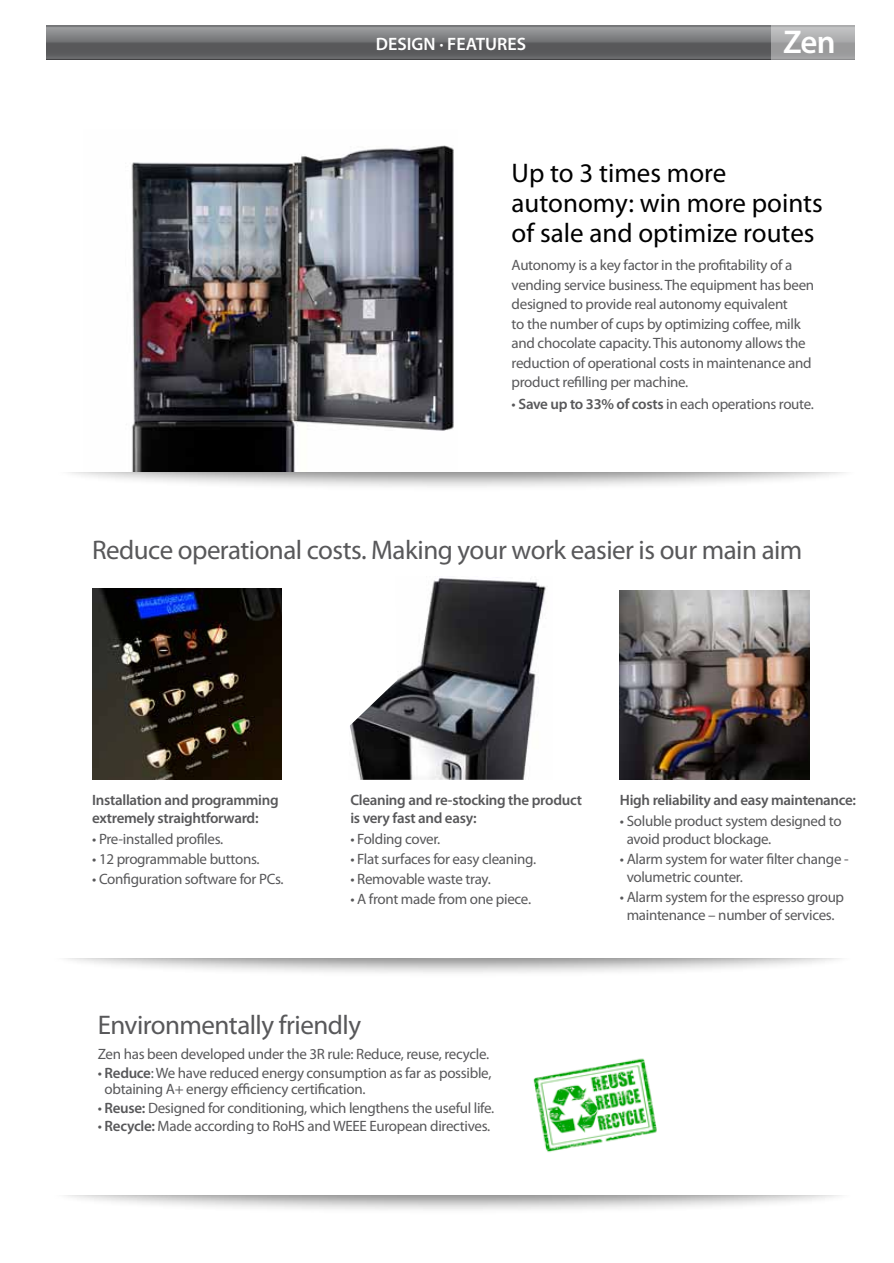
<style>
.page{position:relative;width:894px;height:1263px;background:#fff}
.page>*{position:absolute;margin:0;border:0;box-sizing:border-box;transform-origin:0 0}
.t1{font:600 33px "Myriad Pro";color:#fff}
.t2{font:27px "Myriad Pro";letter-spacing:-.02em;color:#58585a}
.t3{font:27px/30px "Myriad Pro";color:#000}
.t4{font:600 18px "Myriad Pro";color:#fff}
.t5{font:15px/19.5px "Myriad Pro";letter-spacing:-.02em;color:#58585a}
.t6{font:600 15px/18px "Myriad Pro";letter-spacing:-.02em;color:#58585a}
.s1{font-weight:600}
</style>
<div class="page">
<div style="left:45px;top:1153px;width:810px;height:61px;background:#000;opacity:.5"></div>
<div style="left:37px;top:1154px;width:835px;height:40px;background:#fff"></div>
<div style="left:45px;top:916px;width:810px;height:62px;background:#000;opacity:.5"></div>
<div style="left:37px;top:918px;width:835px;height:40px;background:#fff"></div>
<svg style="left:47px;top:26px;width:724px;height:34px;background:#6f7072"></svg>
<svg style="left:771px;top:26px;width:84px;height:34px;background:#a7a8a9"></svg>
<div style="left:49px;top:430px;width:810px;height:62px;background:#000;opacity:.5"></div>
<div style="left:41px;top:431px;width:836px;height:41px;background:#fff"></div>
<img style="left:350px;top:578px;width:196px;height:202px">
<img style="left:92px;top:588px;width:190px;height:192px">
<img style="left:620px;top:590px;width:189px;height:190px">
<img style="left:84px;top:145px;width:373px;height:327px">
<img style="left:522px;top:1058px;width:147px;height:96px">
<p class="t4" style="left:376px;top:33px;width:152px">DESIGN · FEATURES</p>
<h1 class="t1" style="left:783px;top:21px;width:54px">Zen</h1>
<h2 class="t3" style="left:511px;top:157px;width:313px">Up to 3 times more autonomy: win more points of sale and optimize routes</h2>
<p class="t5" style="left:511px;top:255px;width:304px">Autonomy is a key factor in the profitability of a vending service business. The equipment has been designed to provide real autonomy equivalent<br>to the number of cups by optimizing coffee, milk and chocolate capacity. This autonomy allows the reduction of operational costs in maintenance and product refilling per machine.</p>
<p class="t5" style="left:511px;top:394px;width:304px">• <span class="s1">Save up to 33% of costs</span> in each operations route.</p>
<h2 class="t2" style="left:92px;top:533px;width:712px">Reduce operational costs. Making your work easier is our main aim</h2>
<p class="t6" style="left:92px;top:791px;width:188px">Installation and programming extremely straightforward:</p>
<p class="t5" style="left:92px;top:828px;width:133px">• Pre-installed profiles.</p>
<p class="t5" style="left:92px;top:849px;width:169px">• 12 programmable buttons.</p>
<p class="t5" style="left:92px;top:869px;width:193px">• Configuration software for PCs.</p>
<p class="t6" style="left:350px;top:791px;width:233px">Cleaning and re-stocking the product is very fast and easy:</p>
<p class="t5" style="left:350px;top:828px;width:91px">• Folding cover.</p>
<p class="t5" style="left:350px;top:849px;width:187px">• Flat surfaces for easy cleaning.</p>
<p class="t5" style="left:350px;top:869px;width:142px">• Removable waste tray.</p>
<p class="t5" style="left:350px;top:889px;width:182px">• A front made from one piece.</p>
<h2 class="t2" style="left:98px;top:1008px;width:265px">Environmentally friendly</h2>
<p class="t5" style="left:98px;top:1044px;width:393px">Zen has been developed under the 3R rule: Reduce, reuse, recycle.</p>
<p class="t5" style="left:105px;top:1064px;width:388px;line-height:16.5px;text-indent:-7px">• <span class="s1">Reduce</span>: We have reduced energy consumption as far as possible, obtaining A+ energy efficiency certification.</p>
<p class="t5" style="left:98px;top:1098px;width:398px">• <span class="s1">Reuse:</span> Designed for conditioning, which lengthens the useful life.</p>
<p class="t5" style="left:98px;top:1116px;width:394px">• <span class="s1">Recycle:</span> Made according to RoHS and WEEE European directives.</p>
<p class="t6" style="left:620px;top:791px;width:238px">High reliability and easy maintenance:</p>
<p class="t5" style="left:627px;top:811px;width:216px;line-height:18px;text-indent:-7px">• Soluble product system designed to avoid product blockage.</p>
<p class="t5" style="left:627px;top:849px;width:223px;line-height:18px;text-indent:-7px">• Alarm system for water filter change - volumetric counter.</p>
<p class="t5" style="left:620px;top:887px;width:226px;line-height:18px;text-align:center">• Alarm system for the espresso group maintenance – number of services.</p>
</div>
